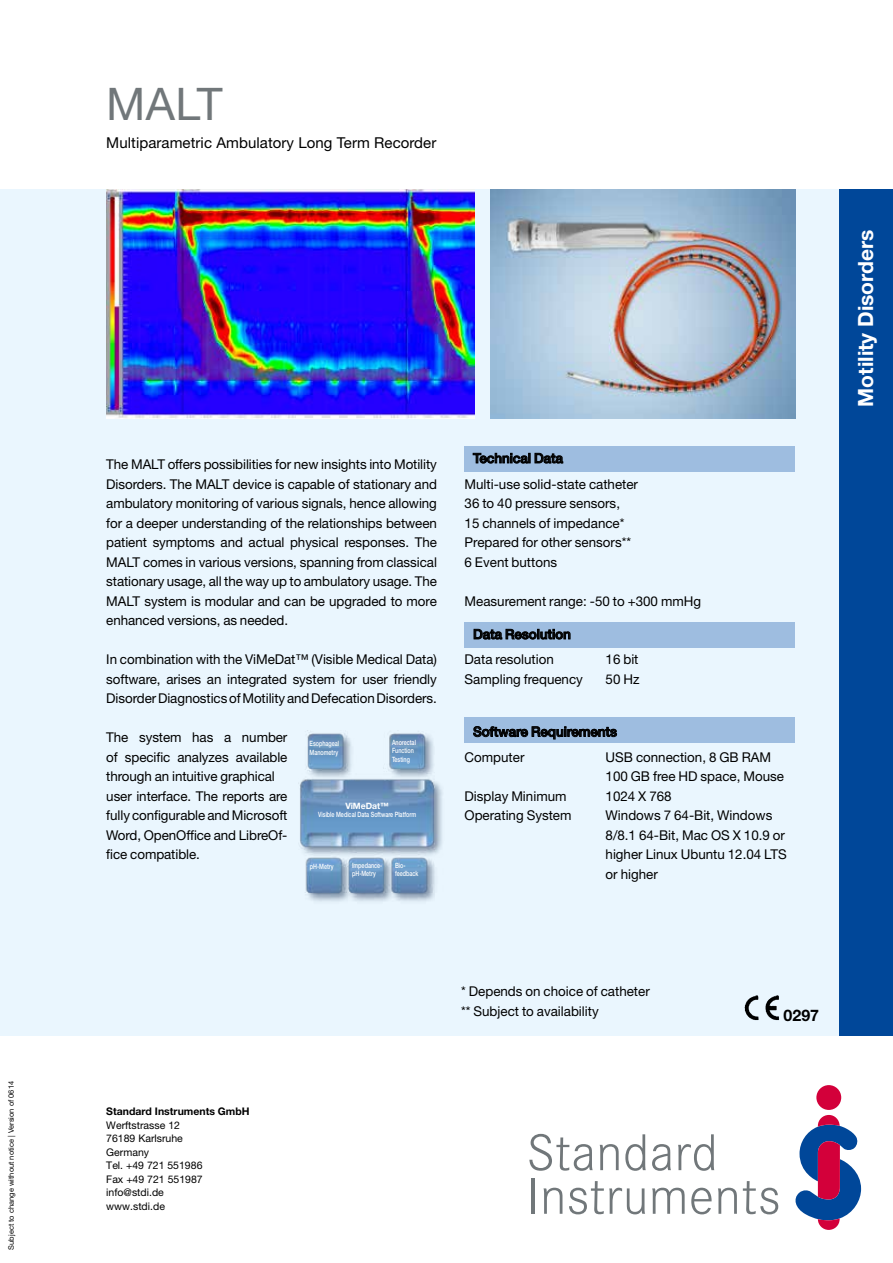
<style>
.page{position:relative;width:893px;height:1263px;background:#fff}
.page>*{position:absolute;margin:0;border:0;box-sizing:border-box;transform-origin:0 0}
.t1{font:45px "Helvetica Neue LT Std";color:#71777a}
.t2{font:700 21px "Helvetica Neue LT Std";color:#fff}
.t3{font:700 15.9px "Helvetica Neue LT Std";color:#000}
.t4{font:15px "Helvetica Neue LT Std";letter-spacing:.005em;color:#000}
.t5{font:13.5px/19.5px "Helvetica Neue LT Std";color:#000}
.t6{font:500 13.5px "Helvetica Neue LT Std";color:#000}
.t7{font:10.5px/13.5px "Helvetica Neue LT Std";color:#000}
.t8{font:700 10.5px "Helvetica Neue LT Std";color:#000}
.t9{font:700 8.7px "Helvetica Neue LT Std";letter-spacing:-.005em;color:#fff}
.t10{font:7.5px "Helvetica Neue LT Std";color:#000}
.t11{font:500 7.2px/8.7px "Helvetica Neue LT Std";color:#fff;scale:.75 1}
</style>
<div class="page">
<div style="left:0;top:189px;width:893px;height:846px;background:#eaf6fe"></div>
<div style="left:840px;top:189px;width:53px;height:846px;background:#004799"></div>
<div style="left:465px;top:446px;width:330px;height:25px;background:#9ebde0"></div>
<div style="left:465px;top:622px;width:330px;height:25px;background:#9ebde0"></div>
<div style="left:465px;top:718px;width:330px;height:25px;background:#9ebde0"></div>
<svg style="left:529px;top:1134px;width:64px;height:37px"></svg>
<svg style="left:600px;top:1144px;width:19px;height:26px"></svg>
<svg style="left:625px;top:1134px;width:21px;height:37px"></svg>
<svg style="left:652px;top:1144px;width:19px;height:27px"></svg>
<svg style="left:678px;top:1134px;width:36px;height:37px"></svg>
<hr style="left:532px;top:1178px;width:3px;height:36px;background:#71777a">
<svg style="left:543px;top:1188px;width:19px;height:26px"></svg>
<svg style="left:569px;top:1181px;width:76px;height:33px"></svg>
<svg style="left:652px;top:1188px;width:33px;height:26px"></svg>
<svg style="left:691px;top:1188px;width:21px;height:26px"></svg>
<svg style="left:718px;top:1188px;width:19px;height:26px"></svg>
<svg style="left:743px;top:1181px;width:35px;height:33px"></svg>
<div style="left:816px;top:1085px;width:25px;height:25px;background:#d3003a;border-radius:50%"></div>
<svg style="left:795px;top:1115px;width:66px;height:115px"></svg>
<img style="left:106px;top:189px;width:368px;height:230px">
<svg style="left:472px;top:453px;width:92px;height:11px"></svg>
<svg style="left:473px;top:628px;width:98px;height:12px"></svg>
<svg style="left:473px;top:726px;width:144px;height:14px"></svg>
<img style="left:490px;top:189px;width:305px;height:230px">
<img style="left:744px;top:995px;width:35px;height:26px">
<img style="left:298px;top:733px;width:144px;height:169px">
<p class="t10" style="left:7px;top:1249px;width:170px;rotate:-90deg">Subject to change without notice | Version of 0614</p>
<h1 class="t1" style="left:106px;top:78px;width:118px">MALT</h1>
<p class="t4" style="left:106px;top:134px;width:332px">Multiparametric Ambulatory Long Term Recorder</p>
<p class="t5" style="left:106px;top:455px;width:332px;text-align:justify">The MALT offers possibilities for new insights into Motility Disorders. The MALT device is capable of stationary and ambulatory monitoring of various signals, hence allowing for a deeper understanding of the relationships between patient symptoms and actual physical responses. The MALT comes in various versions, spanning from classical stationary usage, all the way up to ambulatory usage. The MALT system is modular and can be upgraded to more enhanced versions, as needed.</p>
<p class="t5" style="left:106px;top:650px;width:332px;text-align:justify">In combination with the ViMeDat™ (Visible Medical Data) software, arises an integrated system for user friendly Disorder Diagnostics of Motility and Defecation Disorders.</p>
<p class="t5" style="left:106px;top:728px;width:183px">The system has a number of specific analyzes available through an intuitive graphical user interface. The reports are fully configurable and Microsoft<br>Word, OpenOffice and LibreOf&shy;fice compatible.</p>
<p class="t11" style="left:310px;top:739px;width:41px">Esophageal<br>Manometry</p>
<p class="t11" style="left:392px;top:737px;width:33px">Anorectal<br>Function<br>Testing</p>
<p class="t9" style="left:345px;top:800px;width:45px">ViMeDat™</p>
<p class="t11" style="left:318px;top:810px;width:132px">Visible Medical Data Software Platform</p>
<p class="t11" style="left:310px;top:862px;width:33px">pH-Metry</p>
<p class="t11" style="left:352px;top:861px;width:42px">Impedance&shy;pH-Metry</p>
<p class="t11" style="left:395px;top:861px;width:33px">Bio&shy;feedback</p>
<p class="t6" style="left:473px;top:450px;width:91px">Technical Data</p>
<p class="t5" style="left:465px;top:474px;width:175px">Multi-use solid-state catheter<br>36 to 40 pressure sensors,<br>15 channels of impedance*<br>Prepared for other sensors**<br>6 Event buttons</p>
<p class="t5" style="left:465px;top:591px;width:238px">Measurement range: -50 to +300 mmHg</p>
<p class="t6" style="left:473px;top:626px;width:99px">Data Resolution</p>
<p class="t5" style="left:465px;top:650px;width:91px">Data resolution</p>
<p class="t5" style="left:606px;top:650px;width:34px">16 bit</p>
<p class="t5" style="left:465px;top:669px;width:120px">Sampling frequency</p>
<p class="t5" style="left:606px;top:669px;width:35px">50 Hz</p>
<p class="t6" style="left:473px;top:724px;width:145px">Software Requirements</p>
<p class="t5" style="left:465px;top:747px;width:61px">Computer</p>
<p class="t5" style="left:606px;top:747px;width:180px">USB connection, 8 GB RAM<br>100 GB free HD space, Mouse</p>
<p class="t5" style="left:465px;top:786px;width:104px">Display Minimum</p>
<p class="t5" style="left:606px;top:786px;width:68px">1024 X 768</p>
<p class="t5" style="left:465px;top:806px;width:108px">Operating System</p>
<p class="t5" style="left:606px;top:806px;width:183px">Windows 7 64-Bit, Windows<br>8/8.1 64-Bit, Mac OS X 10.9 or higher Linux Ubuntu 12.04 LTS or higher</p>
<h2 class="t2" style="left:853px;top:407px;width:178px;rotate:-90deg">Motility Disorders</h2>
<p class="t8" style="left:106px;top:1105px;width:145px">Standard Instruments GmbH</p>
<p class="t7" style="left:106px;top:1118px;width:98px">Werftstrasse 12<br>76189 Karlsruhe<br>Germany<br>Tel. +49 721 551986<br>Fax +49 721 551987 info@stdi.de www.stdi.de</p>
<p class="t5" style="left:461px;top:981px;width:190px">* Depends on choice of catheter ** Subject to availability</p>
<p class="t3" style="left:784px;top:1005px;width:37px">0297</p>
</div>
